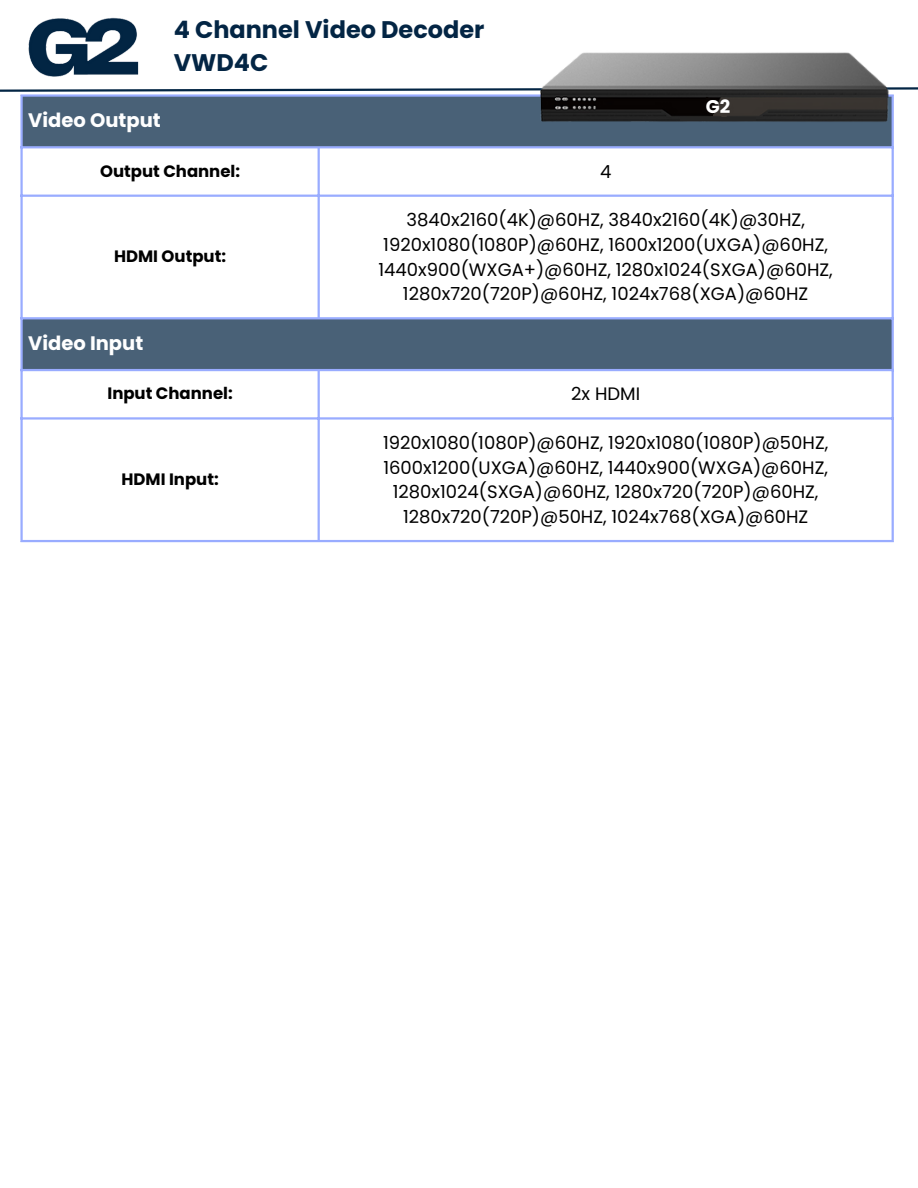
<style>
.page{position:relative;width:918px;height:1188px;background:#fff}
.page>*{position:absolute;margin:0;border:0;box-sizing:border-box;transform-origin:0 0}
.t1{font:700 24px "Poppins";color:#032544}
.t2{font:700 19.5px "Poppins";color:#fff}
.t3{font:700 18.3px "Poppins";color:#fff}
.t4{font:18px/24.8px "Poppins";color:#000;text-align:center}
.t5{font:700 16.5px "Poppins";color:#000}
</style>
<div class="page">
<img style="left:28px;top:17px;width:111px;height:60px">
<svg style="left:23px;top:119px;width:869px;height:250px"></svg>
<hr style="left:20px;top:97px;width:3px;height:443px;background:#99acff">
<hr style="left:318px;top:148px;width:2px;height:169px;background:#99acff">
<hr style="left:318px;top:371px;width:2px;height:169px;background:#99acff">
<hr style="left:892px;top:97px;width:2px;height:443px;background:#99acff">
<hr style="left:20px;top:146px;width:874px;height:2px;background:#99acff">
<hr style="left:20px;top:195px;width:874px;height:2px;background:#99acff">
<hr style="left:20px;top:317px;width:874px;height:2px;background:#99acff">
<hr style="left:20px;top:369px;width:874px;height:2px;background:#99acff">
<hr style="left:20px;top:417px;width:874px;height:3px;background:#99acff">
<hr style="left:20px;top:540px;width:874px;height:2px;background:#99acff">
<img style="left:534px;top:52px;width:360px;height:146px">
<svg style="left:0;top:86px;width:918px;height:33px;background:#5a6572"></svg>
<hr style="left:680px;top:117px;width:76px;height:4px;background:#252525">
<p class="t1" style="left:174px;top:13px;width:312px">4 Channel Video Decoder</p>
<p class="t1" style="left:174px;top:46px;width:96px">VWD4C</p>
<p class="t2" style="left:28px;top:107px;width:134px">Video Output</p>
<p class="t5" style="left:100px;top:159px;width:142px">Output Channel:</p>
<p class="t4" style="left:600px;top:159px;width:13px">4</p>
<p class="t3" style="left:706px;top:93px;width:26px">G2</p>
<p class="t5" style="left:114px;top:245px;width:113px">HDMI Output:</p>
<p class="t4" style="left:378px;top:207px;width:456px">3840x2160(4K)@60HZ, 3840x2160(4K)@30HZ, 1920x1080(1080P)@60HZ, 1600x1200(UXGA)@60HZ, 1440x900(WXGA+)@60HZ, 1280x1024(SXGA)@60HZ, 1280x720(720P)@60HZ, 1024x768(XGA)@60HZ</p>
<p class="t2" style="left:28px;top:329px;width:116px">Video Input</p>
<p class="t5" style="left:107px;top:382px;width:127px">Input Channel:</p>
<p class="t4" style="left:571px;top:382px;width:70px">2x HDMI</p>
<p class="t5" style="left:122px;top:467px;width:99px">HDMI Input:</p>
<p class="t4" style="left:383px;top:430px;width:447px">1920x1080(1080P)@60HZ, 1920x1080(1080P)@50HZ, 1600x1200(UXGA)@60HZ, 1440x900(WXGA)@60HZ, 1280x1024(SXGA)@60HZ, 1280x720(720P)@60HZ, 1280x720(720P)@50HZ, 1024x768(XGA)@60HZ</p>
</div>
